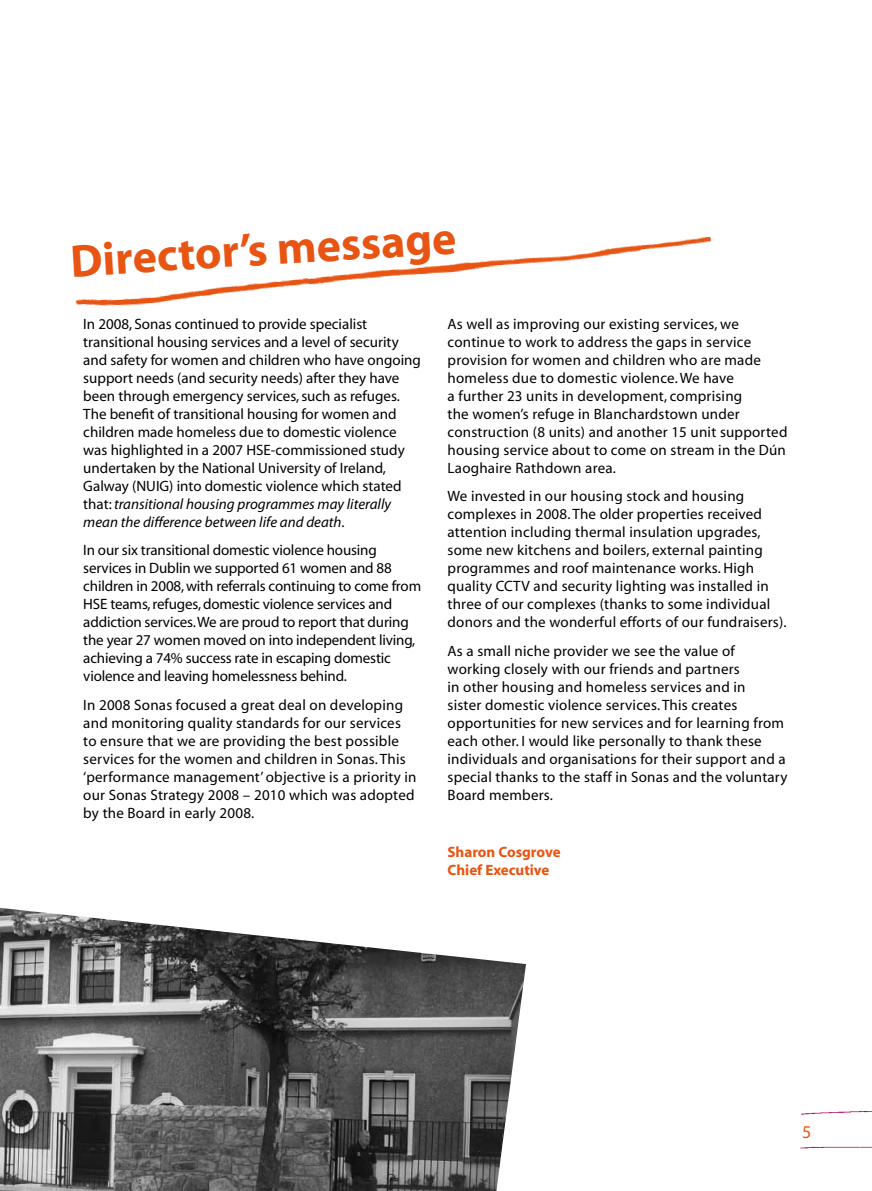
<style>
.page{position:relative;width:872px;height:1191px;background:#fff}
.page>*{position:absolute;margin:0;border:0;box-sizing:border-box;transform-origin:0 0}
.t1{font:700 46.2px "Myriad";color:#e85412}
.t2{font:18px "Myriad";color:#e85412}
.t3{font:15px/18px "Myriad";letter-spacing:.015em;color:#000}
.t4{font:15px/18px "Myriad";letter-spacing:-.01em;color:#000}
.t5{font:italic 15px/18px "Myriad Pro";color:#000}
.t6{font:700 15px/18px "Myriad";color:#e85412}
.s1{font-family:"Myriad";font-style:normal}
</style>
<div class="page">
<img style="left:800px;top:1111px;width:72px;height:38px">
<img style="left:0;top:908px;width:526px;height:283px">
<img style="left:75px;top:237px;width:636px;height:69px">
<h1 class="t1" style="left:69px;top:236px;width:388px;rotate:-3deg">Director’s message</h1>
<p class="t3" style="left:83px;top:315px;width:339px">In 2008, Sonas continued to provide specialist transitional housing services and a level of security and safety for women and children who have ongoing support needs (and security needs) after they have been through emergency services, such as refuges.<br>The benefit of transitional housing for women and children made homeless due to domestic violence was highlighted in a 2007 HSE-commissioned study undertaken by the National University of Ireland, Galway (NUIG) into domestic violence which stated</p>
<p class="t5" style="left:83px;top:494px;width:309px"><span class="s1">that:</span> transitional housing programmes may literally mean the difference between life and death<span class="s1">.</span></p>
<p class="t4" style="left:83px;top:542px;width:339px">In our six transitional domestic violence housing services in Dublin we supported 61 women and 88 children in 2008, with referrals continuing to come from HSE teams, refuges, domestic violence services and addiction services. We are proud to report that during the year 27 women moved on into independent living, achieving a 74% success rate in escaping domestic violence and leaving homelessness behind.</p>
<p class="t3" style="left:83px;top:696px;width:335px">In 2008 Sonas focused a great deal on developing and monitoring quality standards for our services to ensure that we are providing the best possible services for the women and children in Sonas. This ‘performance management’ objective is a priority in our Sonas Strategy 2008 – 2010 which was adopted by the Board in early 2008.</p>
<p class="t3" style="left:447px;top:315px;width:341px">As well as improving our existing services, we continue to work to address the gaps in service provision for women and children who are made homeless due to domestic violence. We have<br>a further 23 units in development, comprising<br>the women’s refuge in Blanchardstown under construction (8 units) and another 15 unit supported housing service about to come on stream in the Dún Laoghaire Rathdown area.</p>
<p class="t3" style="left:447px;top:488px;width:340px">We invested in our housing stock and housing complexes in 2008. The older properties received attention including thermal insulation upgrades, some new kitchens and boilers, external painting programmes and roof maintenance works. High quality CCTV and security lighting was installed in three of our complexes (thanks to some individual donors and the wonderful efforts of our fundraisers).</p>
<p class="t3" style="left:447px;top:642px;width:341px">As a small niche provider we see the value of working closely with our friends and partners<br>in other housing and homeless services and in<br>sister domestic violence services. This creates opportunities for new services and for learning from each other. I would like personally to thank these individuals and organisations for their support and a special thanks to the staff in Sonas and the voluntary Board members.</p>
<p class="t6" style="left:447px;top:844px;width:115px">Sharon Cosgrove<br>Chief Executive</p>
<p class="t2" style="left:802px;top:1122px;width:11px">5</p>
</div>
